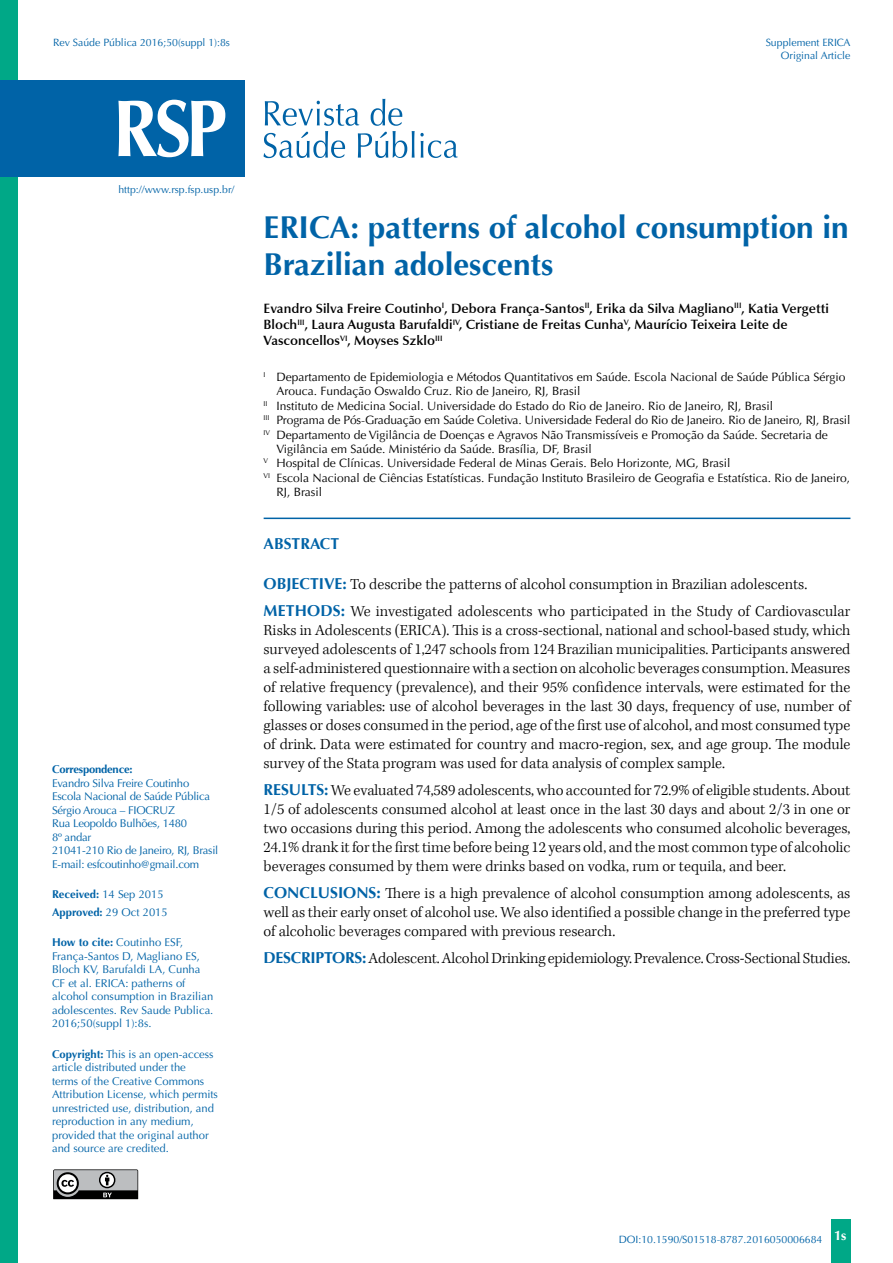
<style>
.page{position:relative;width:893px;height:1263px;background:#fff}
.page>*{position:absolute;margin:0;border:0;box-sizing:border-box;transform-origin:0 0}
.t1{font:700 31.5px/37.8px "Optima LT";color:#0063a7}
.t2{font:300 15.75px/18.9px "Kepler Std";color:#000;text-align:justify}
.t3{font:700 15.75px "Optima LT";color:#0063a7}
.t4{font:600 13.5px/16.2px "Optima LT";color:#000}
.t5{font:12px "Optima LT";color:#000}
.t6{font:11.25px/13.5px "Optima";color:#0063a7}
.t7{font:11.25px/13.5px "Optima";letter-spacing:-.02em;color:#0063a7}
.t8{font:700 11.25px/17.7px "Optima LT";color:#0063a7}
.t9{font:700 11.25px "Optima LT";letter-spacing:-.02em;color:#0063a7}
.t10{font:10.5px/12.6px "Optima LT";color:#0063a7;text-align:right}
.t11{font:10.5px "Optima";color:#0063a7}
.s1{font-family:"Optima";font-weight:400}
.s2{font-family:"Optima LT";font-weight:700}
.s3{font-family:"Optima"}
.s4{font-family:"Optima LT";font-weight:700;color:#0063a7}
</style>
<div class="page">
<div style="left:831px;top:1220px;width:20px;height:43px;background:#00a887"></div>
<svg style="left:53px;top:1169px;width:85px;height:30px;background:#7e7f80"></svg>
<div style="left:0;top:0;width:18px;height:1263px;background:#00a887"></div>
<hr style="left:264px;top:518px;width:586px;height:1px;background:#0063a7">
<svg style="left:263px;top:99px;width:195px;height:59px"></svg>
<div style="left:0;top:80px;width:244px;height:96px;background:#0063a7"></div>
<svg style="left:118px;top:100px;width:107px;height:57px"></svg>
<p class="t10" style="left:53px;top:37px;width:178px">Rev Saúde Pública 2016;50(suppl 1):8s</p>
<p class="t10" style="left:766px;top:37px;width:86px">Supplement ERICA<br>Original Article</p>
<p class="t11" style="left:118px;top:183px;width:117px">http://www.rsp.fsp.usp.br/</p>
<p class="t9" style="left:52px;top:763px;width:82px">Correspondence:</p>
<p class="t7" style="left:52px;top:776px;width:168px">Evandro Silva Freire Coutinho<br>Escola Nacional de Saúde Pública<br>Sérgio Arouca – FIOCRUZ<br>Rua Leopoldo Bulhões, 1480<br>8º andar<br>21041-210 Rio de Janeiro, RJ, Brasil<br>E-mail: esfcoutinho@gmail.com</p>
<p class="t8" style="left:52px;top:886px;width:117px">Received: <span class="s1">14 Sep 2015<br></span>Approved: <span class="s1">29 Oct 2015</span></p>
<p class="t6" style="left:52px;top:936px;width:163px"><span class="s2">How to cite:</span> Coutinho ESF,<br>França-Santos D, Magliano ES,<br>Bloch KV, Barufaldi LA, Cunha<br>CF et al. ERICA: patherns of alcohol consumption in Brazilian adolescentes. Rev Saude Publica.<br>2016;50(suppl 1):8s.</p>
<p class="t6" style="left:52px;top:1047px;width:167px"><span class="s2">Copyright:</span> This is an open-access article distributed under the<br>terms of the Creative Commons<br>Attribution License, which permits unrestricted use, distribution, and reproduction in any medium, provided that the original author and source are credited.</p>
<h1 class="t1" style="left:264px;top:209px;width:587px">ERICA: patterns of alcohol consumption in<br>Brazilian adolescents</h1>
<p class="t4" style="left:264px;top:300px;width:567px">Evandro Silva Freire Coutinho<sup>I</sup>, Debora França-Santos<sup>II</sup>, Erika da Silva Magliano<sup>III</sup><span class="s3">, Katia Vergetti<br>Bloch</span><sup>III</sup>, Laura Augusta Barufaldi<sup>IV</sup>, Cristiane de Freitas Cunha<sup>V</sup>, Maurício Teixeira Leite de<br>Vasconcellos<sup>VI</sup>, Moyses Szklo<sup>III</sup></p>
<p class="t5" style="left:264px;top:370px;width:583px"><sup>I</sup> Departamento de Epidemiologia e Métodos Quantitativos em Saúde. Escola Nacional de Saúde Pública Sérgio</p>
<p class="t5" style="left:276px;top:384px;width:306px">Arouca. Fundação Oswaldo Cruz. Rio de Janeiro, RJ, Brasil</p>
<p class="t5" style="left:264px;top:399px;width:511px"><sup>II</sup> Instituto de Medicina Social. Universidade do Estado do Rio de Janeiro. Rio de Janeiro, RJ, Brasil</p>
<p class="t5" style="left:264px;top:413px;width:588px"><sup>III</sup> Programa de Pós-Graduação em Saúde Coletiva. Universidade Federal do Rio de Janeiro. Rio de Janeiro, RJ, Brasil</p>
<p class="t5" style="left:264px;top:428px;width:566px"><sup>IV</sup> Departamento de Vigilância de Doenças e Agravos Não Transmissíveis e Promoção da Saúde. Secretaria de</p>
<p class="t5" style="left:276px;top:442px;width:317px">Vigilância em Saúde. Ministério da Saúde. Brasília, DF, Brasil</p>
<p class="t5" style="left:264px;top:456px;width:468px"><sup>V</sup> Hospital de Clínicas. Universidade Federal de Minas Gerais. Belo Horizonte, MG, Brasil</p>
<p class="t5" style="left:264px;top:471px;width:588px"><sup>VI</sup> Escola Nacional de Ciências Estatísticas. Fundação Instituto Brasileiro de Geografia e Estatística. Rio de Janeiro,</p>
<p class="t5" style="left:276px;top:485px;width:47px">RJ, Brasil</p>
<p class="t3" style="left:264px;top:534px;width:77px">ABSTRACT</p>
<p class="t2" style="left:264px;top:571px;width:588px;line-height:27.5px"><span class="s4">OBJECTIVE:</span> To describe the patterns of alcohol consumption in Brazilian adolescents.<br><span class="s4">METHODS:</span> We investigated adolescents who participated in the Study of Cardiovascular</p>
<p class="t2" style="left:264px;top:622px;width:588px">Risks in Adolescents (ERICA). This is a cross-sectional, national and school-based study, which surveyed adolescents of 1,247 schools from 124 Brazilian municipalities. Participants answered a self-administered questionnaire with a section on alcoholic beverages consumption. Measures of relative frequency (prevalence), and their 95% confidence intervals, were estimated for the following variables: use of alcohol beverages in the last 30 days, frequency of use, number of glasses or doses consumed in the period, age of the first use of alcohol, and most consumed type of drink. Data were estimated for country and macro-region, sex, and age group. The module survey of the Stata program was used for data analysis of complex sample.</p>
<p class="t2" style="left:264px;top:781px;width:588px"><span class="s4">RESULTS:</span> We evaluated 74,589 adolescents, who accounted for 72.9% of eligible students. About 1/5 of adolescents consumed alcohol at least once in the last 30 days and about 2/3 in one or two occasions during this period. Among the adolescents who consumed alcoholic beverages, 24.1% drank it for the first time before being 12 years old, and the most common type of alcoholic beverages consumed by them were drinks based on vodka, rum or tequila, and beer.</p>
<p class="t2" style="left:264px;top:884px;width:588px"><span class="s4">CONCLUSIONS:</span> There is a high prevalence of alcohol consumption among adolescents, as well as their early onset of alcohol use. We also identified a possible change in the preferred type of alcoholic beverages compared with previous research.</p>
<p class="t2" style="left:264px;top:949px;width:588px"><span class="s4">DESCRIPTORS:</span> Adolescent. Alcohol Drinking epidemiology. Prevalence. Cross-Sectional Studies.</p>
<p class="t10" style="left:619px;top:1233px;width:229px">DOI:10.1590/S01518-8787.2016050006684 <sup>1s</sup></p>
</div>
